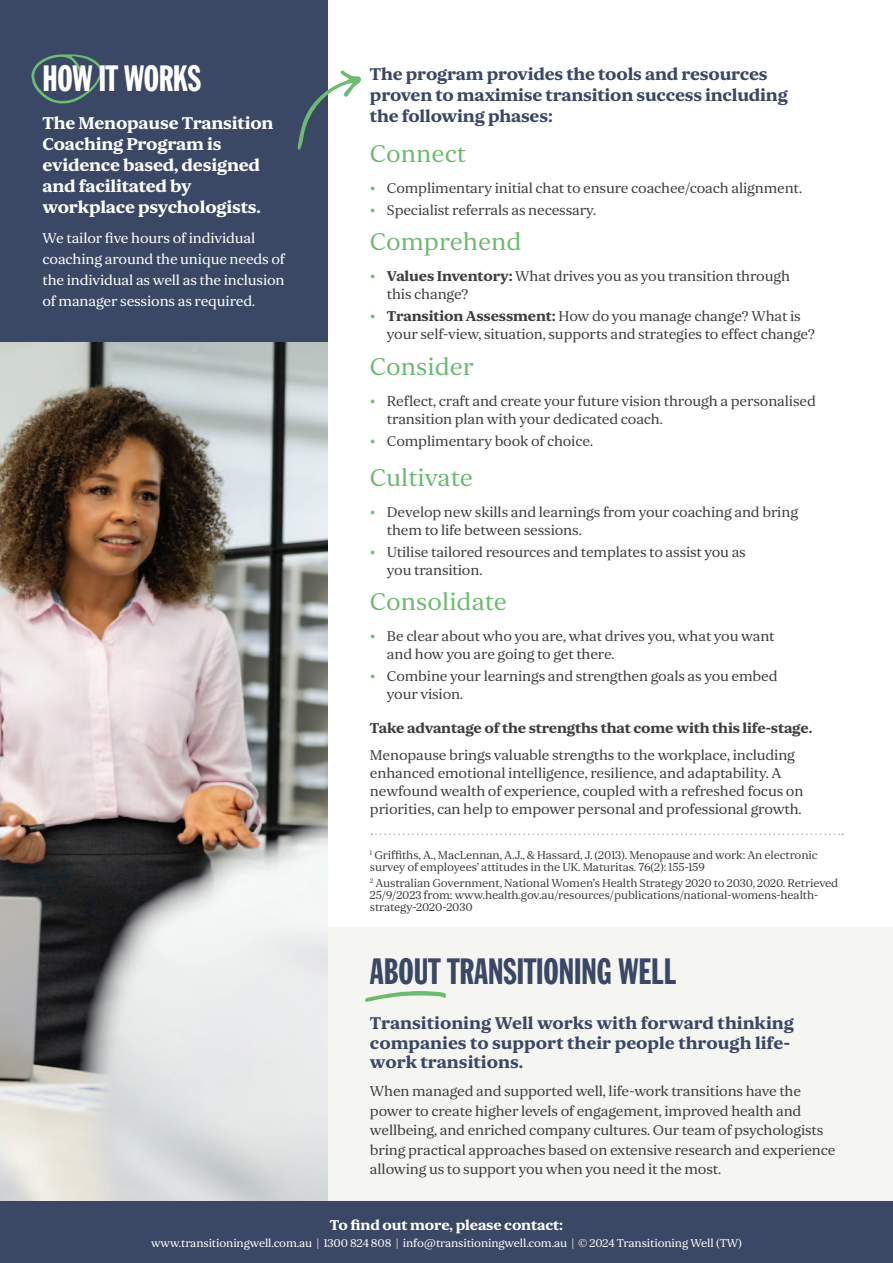
<style>
.page{position:relative;width:893px;height:1263px;background:#fff}
.page>*{position:absolute;margin:0;border:0;box-sizing:border-box;transform-origin:0 0}
.t1{font:36px "Franklin Gothic Std Extra Cond";color:#3a4866}
.t2{font:36px "Franklin Gothic Std Extra Cond";letter-spacing:-.01em;color:#fff}
.t3{font:25.5px "Orbikular";color:#6cbb70}
.t4{font:700 18px/21px "Orbikular";letter-spacing:-.01em;color:#3a4866}
.t5{font:700 18px/21px "Orbikular";letter-spacing:-.01em;color:#fff}
.t6{font:15px/18px "Orbikular";letter-spacing:-.01em;color:#3e3e3f}
.t7{font:15px/21px "Orbikular";letter-spacing:-.01em;color:#fff}
.t8{font:700 15px "Orbikular";letter-spacing:-.01em;color:#3e3e3f}
.t9{font:700 15px "Orbikular";letter-spacing:-.01em;color:#fff}
.t10{font:12px/12px "Orbikular";letter-spacing:-.01em;color:#3e3e3f}
.t11{font:12px "Orbikular";letter-spacing:-.01em;color:#fff}
.s1{font-weight:700;color:#79c17c}
.s2{font-weight:700}
</style>
<div class="page">
<div style="left:0;top:0;width:327px;height:381px;background:#3a4866"></div>
<div style="left:319px;top:927px;width:574px;height:336px;background:#f5f5f2"></div>
<svg style="left:31px;top:54px;width:71px;height:50px"></svg>
<img style="left:0;top:342px;width:327px;height:859px">
<svg style="left:365px;top:991px;width:81px;height:11px"></svg>
<svg style="left:297px;top:70px;width:64px;height:80px"></svg>
<svg style="left:371px;top:833px;width:472px;height:2px"></svg>
<div style="left:0;top:1201px;width:893px;height:62px;background:#3a4866"></div>
<h1 class="t2" style="left:43px;top:59px;width:160px">HOW IT WORKS</h1>
<p class="t5" style="left:43px;top:111px;width:232px">The Menopause Transition<br>Coaching Program is evidence based, designed and facilitated by workplace psychologists.</p>
<p class="t7" style="left:43px;top:226px;width:244px">We tailor five hours of individual coaching around the unique needs of the individual as well as the inclusion of manager sessions as required.</p>
<p class="t4" style="left:370px;top:63px;width:419px">The program provides the tools and resources proven to maximise transition success including the following phases:</p>
<h2 class="t3" style="left:370px;top:137px;width:98px">Connect</h2>
<p class="t6" style="left:370px;top:178px;width:434px"><span class="s1">•</span> Complimentary initial chat to ensure coachee/coach alignment.</p>
<p class="t6" style="left:370px;top:200px;width:228px"><span class="s1">•</span> Specialist referrals as necessary.</p>
<h2 class="t3" style="left:370px;top:225px;width:153px">Comprehend</h2>
<p class="t6" style="left:387px;top:267px;width:405px;text-indent:-17px"><span class="s1">•</span> <span class="s2">Values Inventory:</span> What drives you as you transition through this change?</p>
<p class="t6" style="left:387px;top:307px;width:430px;text-indent:-17px"><span class="s1">•</span> <span class="s2">Transition Assessment:</span> How do you manage change? What is your self-view, situation, supports and strategies to effect change?</p>
<h2 class="t3" style="left:370px;top:350px;width:105px">Consider</h2>
<p class="t6" style="left:387px;top:391px;width:430px;text-indent:-17px"><span class="s1">•</span> Reflect, craft and create your future vision through a personalised transition plan with your dedicated coach.</p>
<p class="t6" style="left:370px;top:431px;width:225px"><span class="s1">•</span> Complimentary book of choice.</p>
<h2 class="t3" style="left:370px;top:460px;width:104px">Cultivate</h2>
<p class="t6" style="left:387px;top:502px;width:413px;text-indent:-17px"><span class="s1">•</span> Develop new skills and learnings from your coaching and bring them to life between sessions.</p>
<p class="t6" style="left:387px;top:542px;width:360px;text-indent:-17px"><span class="s1">•</span> Utilise tailored resources and templates to assist you as you transition.</p>
<h2 class="t3" style="left:370px;top:585px;width:138px">Consolidate</h2>
<p class="t6" style="left:387px;top:626px;width:389px;text-indent:-17px"><span class="s1">•</span> Be clear about who you are, what drives you, what you want and how you are going to get there.</p>
<p class="t6" style="left:387px;top:667px;width:392px;text-indent:-17px"><span class="s1">•</span> Combine your learnings and strengthen goals as you embed your vision.</p>
<p class="t8" style="left:370px;top:717px;width:444px">Take advantage of the strengths that come with this life-stage.</p>
<p class="t6" style="left:370px;top:745px;width:435px">Menopause brings valuable strengths to the workplace, including enhanced emotional intelligence, resilience, and adaptability. A newfound wealth of experience, coupled with a refreshed focus on priorities, can help to empower personal and professional growth.</p>
<p class="t10" style="left:370px;top:848px;width:449px"><sup>1</sup> Griffiths, A., MacLennan, A.J., &amp; Hassard, J. (2013). Menopause and work: An electronic survey of employees’ attitudes in the UK. Maturitas. 76(2): 155-159</p>
<p class="t10" style="left:370px;top:876px;width:470px"><sup>2</sup> Australian Government, National Women’s Health Strategy 2020 to 2030, 2020. Retrieved<br>25/9/2023 from: www.health.gov.au/resources/publications/national-womens-health&shy;strategy-2020-2030</p>
<h1 class="t1" style="left:370px;top:952px;width:294px">ABOUT TRANSITIONING WELL</h1>
<p class="t4" style="left:370px;top:1012px;width:426px;line-height:19.5px">Transitioning Well works with forward thinking companies to support their people through life&shy;work transitions.</p>
<p class="t6" style="left:370px;top:1081px;width:467px;line-height:19.5px">When managed and supported well, life-work transitions have the power to create higher levels of engagement, improved health and wellbeing, and enriched company cultures. Our team of psychologists bring practical approaches based on extensive research and experience allowing us to support you when you need it the most.</p>
<p class="t9" style="left:330px;top:1214px;width:235px">To find out more, please contact:</p>
<p class="t11" style="left:151px;top:1235px;width:592px">www.transitioningwell.com.au | 1300 824 808 | info@transitioningwell.com.au | © 2024 Transitioning Well (TW)</p>
</div>
